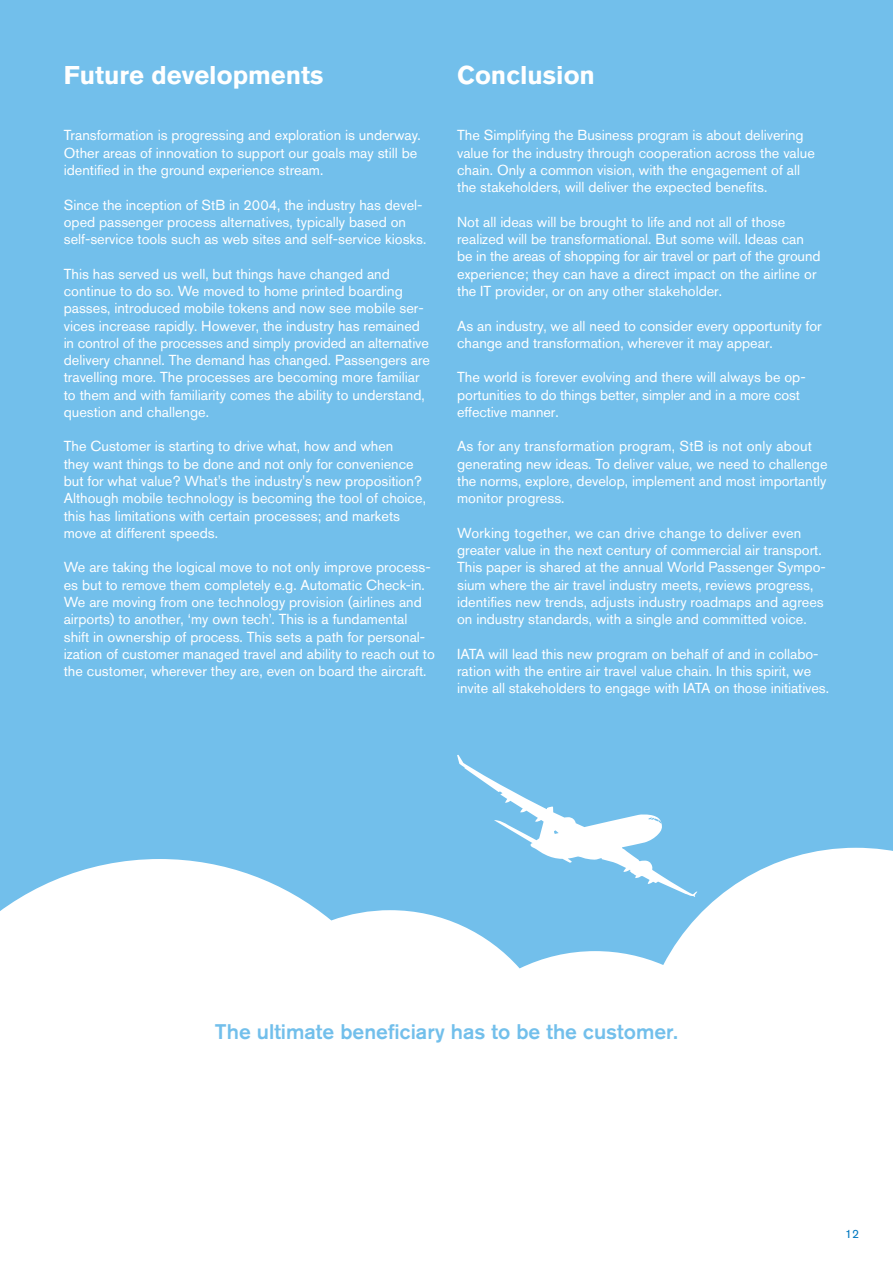
<style>
.page{position:relative;width:893px;height:1263px;background:#72bfeb}
.page>*{position:absolute;margin:0;border:0;box-sizing:border-box;transform-origin:0 0}
.t1{font:700 25.5px "Akzidenz Grotesk BQ";color:#fff}
.bodytxt{font:500 21px "Akzidenz Grotesk BQ";color:#72bfeb}
.bodytxt-2{font:14.4px/17.2px "Akzidenz Grotesk BQ";color:#fff}
.txt_main{font:12px "Akzidenz Grotesk BQ";color:#0078c0}
</style>
<div class="page">
<svg style="left:0;top:848px;width:893px;height:415px;background:#f1f9fd"></svg>
<svg style="left:457px;top:755px;width:240px;height:142px"></svg>
<p class="t1" style="left:64px;top:60px;width:261px">Future developments</p>
<p class="bodytxt-2" style="left:64px;top:127px;width:359px">Transformation is progressing and exploration is underway.<br>Other areas of innovation to support our goals may still be identified in the ground experience stream.</p>
<p class="bodytxt-2" style="left:64px;top:196px;width:364px">Since the inception of StB in 2004, the industry has devel&shy;oped passenger process alternatives, typically based on self-service tools such as web sites and self-service kiosks.</p>
<p class="bodytxt-2" style="left:64px;top:265px;width:368px">This has served us well, but things have changed and continue to do so. We moved to home printed boarding passes, introduced mobile tokens and now see mobile ser&shy;vices increase rapidly. However, the industry has remained in control of the processes and simply provided an alternative delivery channel. The demand has changed. Passengers are travelling more. The processes are becoming more familiar to them and with familiarity comes the ability to understand, question and challenge.</p>
<p class="bodytxt-2" style="left:64px;top:438px;width:364px">The Customer is starting to drive what, how and when<br>they want things to be done and not only for convenience but for what value? What's the industry's new proposition?<br>Although mobile technology is becoming the tool of choice, this has limitations with certain processes; and markets move at different speeds.</p>
<p class="bodytxt-2" style="left:64px;top:559px;width:373px">We are taking the logical move to not only improve process&shy;es but to remove them completely e.g. Automatic Check-in.<br>We are moving from one technology provision (airlines and airports) to another, ‘my own tech’. This is a fundamental shift in ownership of process. This sets a path for personal&shy;ization of customer managed travel and ability to reach out to the customer, wherever they are, even on board the aircraft.</p>
<p class="t1" style="left:457px;top:60px;width:139px">Conclusion</p>
<p class="bodytxt-2" style="left:457px;top:127px;width:359px">The Simplifying the Business program is about delivering value for the industry through cooperation across the value chain. Only a common vision, with the engagement of all the stakeholders, will deliver the expected benefits.</p>
<p class="bodytxt-2" style="left:457px;top:213px;width:365px">Not all ideas will be brought to life and not all of those realized will be transformational. But some will. Ideas can be in the areas of shopping for air travel or part of the ground experience; they can have a direct impact on the airline or the IT provider, or on any other stakeholder.</p>
<p class="bodytxt-2" style="left:457px;top:317px;width:366px">As an industry, we all need to consider every opportunity for change and transformation, wherever it may appear.</p>
<p class="bodytxt-2" style="left:457px;top:369px;width:350px">The world is forever evolving and there will always be op&shy;portunities to do things better, simpler and in a more cost effective manner.</p>
<p class="bodytxt-2" style="left:457px;top:438px;width:372px">As for any transformation program, StB is not only about generating new ideas. To deliver value, we need to challenge the norms, explore, develop, implement and most importantly monitor progress.</p>
<p class="bodytxt-2" style="left:457px;top:524px;width:370px">Working together, we can drive change to deliver even greater value in the next century of commercial air transport.<br>This paper is shared at the annual World Passenger Sympo&shy;sium where the air travel industry meets, reviews progress, identifies new trends, adjusts industry roadmaps and agrees on industry standards, with a single and committed voice.</p>
<p class="bodytxt-2" style="left:457px;top:645px;width:373px">IATA will lead this new program on behalf of and in collabo&shy;ration with the entire air travel value chain. In this spirit, we invite all stakeholders to engage with IATA on those initiatives.</p>
<p class="bodytxt" style="left:215px;top:1019px;width:464px">The ultimate beneficiary has to be the customer.</p>
<p class="txt_main" style="left:845px;top:1227px;width:15px">12</p>
</div>
